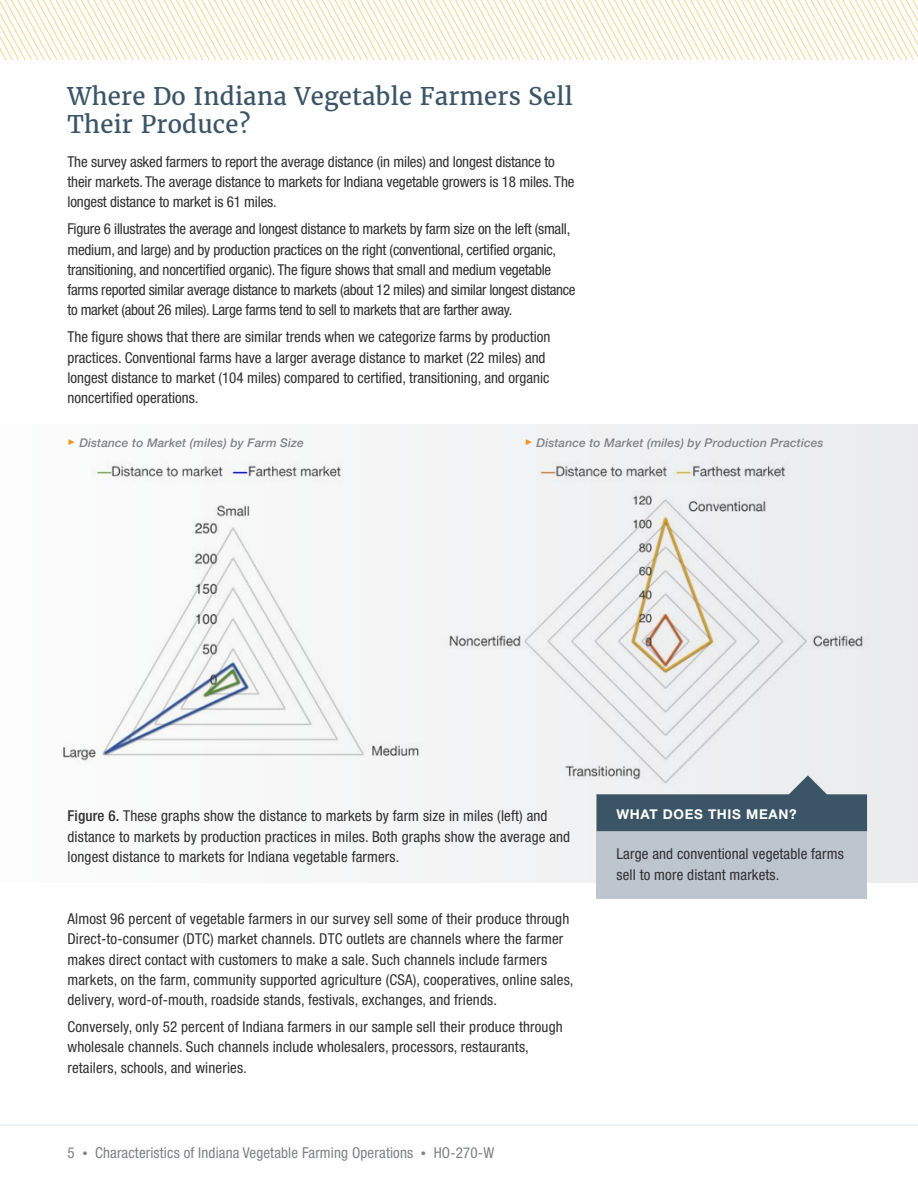
<style>
.page{position:relative;width:918px;height:1188px;background:#fff}
.page>*{position:absolute;margin:0;border:0;box-sizing:border-box;transform-origin:0 0}
.Subhead_1{font:24px/28.5px "Merriweather";letter-spacing:.01em;color:#3b5566}
.Body_text{font:condensed 15px/20.2px "Helvetica Neue LT Std";color:#312f30}
.t1{font:condensed 15px "Helvetica Neue LT Std";letter-spacing:.01em;color:#7e8083}
.Box_heading{font:700 13.5px "Helvetica Neue LT Std";letter-spacing:.05em;color:#fff}
.t2{font:italic 500 12px "Helvetica Neue LT Std";letter-spacing:.01em;color:#808285}
.s1{font-weight:500}
.s2{font-size:10.5px}
</style>
<div class="page">
<svg style="left:0;top:0;width:918px;height:59px"></svg>
<hr style="left:0;top:1125px;width:918px;height:1px;background:#dae8f4">
<div style="left:0;top:424px;width:918px;height:459px;background:#f6f7f7"></div>
<div style="left:597px;top:794px;width:270px;height:105px;background:#bdc5cf"></div>
<div style="left:597px;top:800px;width:270px;height:31px;background:#3b5566"></div>
<img style="left:63px;top:455px;width:831px;height:345px">
<p class="Subhead_1" style="left:68px;top:81px;width:507px">Where Do Indiana Vegetable Farmers Sell<br>Their Produce?</p>
<p class="Body_text" style="left:68px;top:151px;width:508px">The survey asked farmers to report the average distance (in miles) and longest distance to their markets. The average distance to markets for Indiana vegetable growers is 18 miles. The longest distance to market is 61 miles.</p>
<p class="Body_text" style="left:68px;top:219px;width:510px">Figure 6 illustrates the average and longest distance to markets by farm size on the left (small, medium, and large) and by production practices on the right (conventional, certified organic, transitioning, and noncertified organic). The figure shows that small and medium vegetable farms reported similar average distance to markets (about 12 miles) and similar longest distance to market (about 26 miles). Large farms tend to sell to markets that are farther away.</p>
<p class="Body_text" style="left:68px;top:327px;width:484px">The figure shows that there are similar trends when we categorize farms by production practices. Conventional farms have a larger average distance to market (22 miles) and longest distance to market (104 miles) compared to certified, transitioning, and organic noncertified operations.</p>
<p class="t2" style="left:68px;top:436px;width:238px"><sup>►</sup> Distance to Market (miles) by Farm Size</p>
<p class="t2" style="left:525px;top:436px;width:300px"><sup>►</sup> Distance to Market (miles) by Production Practices</p>
<p class="Body_text" style="left:68px;top:806px;width:504px"><span class="s1">Figure 6.</span> These graphs show the distance to markets by farm size in miles (left) and distance to markets by production practices in miles. Both graphs show the average and longest distance to markets for Indiana vegetable farmers.</p>
<p class="Box_heading" style="left:616px;top:806px;width:182px">WHAT DOES THIS MEAN?</p>
<p class="Body_text" style="left:616px;top:844px;width:229px">Large and conventional vegetable farms sell to more distant markets.</p>
<p class="Body_text" style="left:68px;top:909px;width:508px">Almost 96 percent of vegetable farmers in our survey sell some of their produce through Direct-to-consumer (DTC) market channels. DTC outlets are channels where the farmer makes direct contact with customers to make a sale. Such channels include farmers markets, on the farm, community supported agriculture (CSA), cooperatives, online sales, delivery, word-of-mouth, roadside stands, festivals, exchanges, and friends.</p>
<p class="Body_text" style="left:68px;top:1017px;width:497px">Conversely, only 52 percent of Indiana farmers in our sample sell their produce through wholesale channels. Such channels include wholesalers, processors, restaurants, retailers, schools, and wineries.</p>
<p class="t1" style="left:68px;top:1144px;width:428px">5 <span class="s2">•</span> Characteristics of Indiana Vegetable Farming Operations <span class="s2">•</span> HO-270-W</p>
</div>
